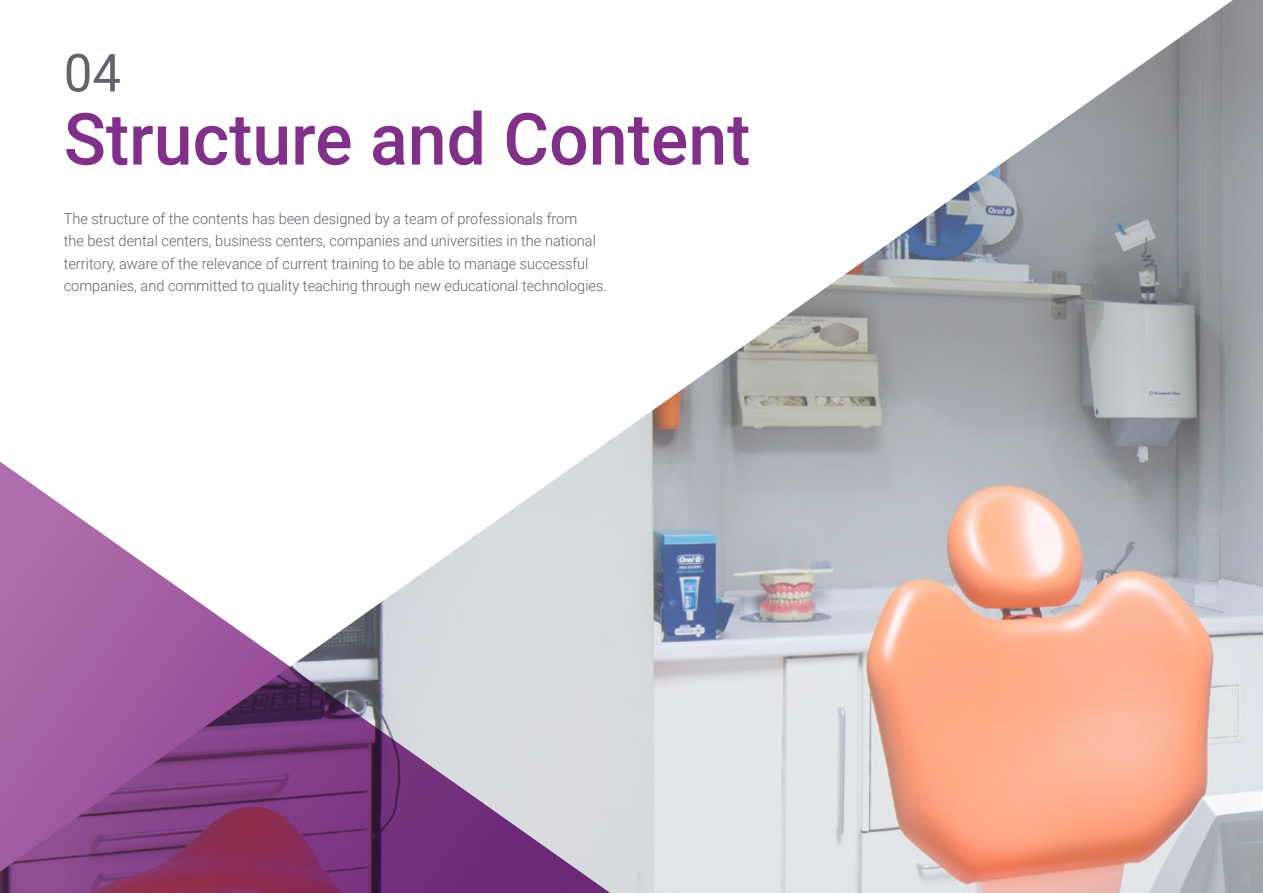
<style>
.page{position:relative;width:1263px;height:893px;background:#fff}
.page>*{position:absolute;margin:0;border:0;box-sizing:border-box;transform-origin:0 0}
.t1{font:500 72px "Roboto";color:#813089}
.t2{font:52.5px "Roboto";color:#61646a}
.t3{font:300 15px/22.5px "Roboto";color:#61646a}
</style>
<div class="page">
<img style="left:602px;top:0;width:661px;height:893px">
<svg style="left:0;top:446px;width:640px;height:447px"></svg>
<h2 class="t2" style="left:64px;top:36px;width:59px">04</h2>
<h1 class="t1" style="left:64px;top:89px;width:688px">Structure and Content</h1>
<p class="t3" style="left:64px;top:207px;width:545px">The structure of the contents has been designed by a team of professionals from<br>the best dental centers, business centers, companies and universities in the national territory, aware of the relevance of current training to be able to manage successful companies, and committed to quality teaching through new educational technologies.</p>
</div>
